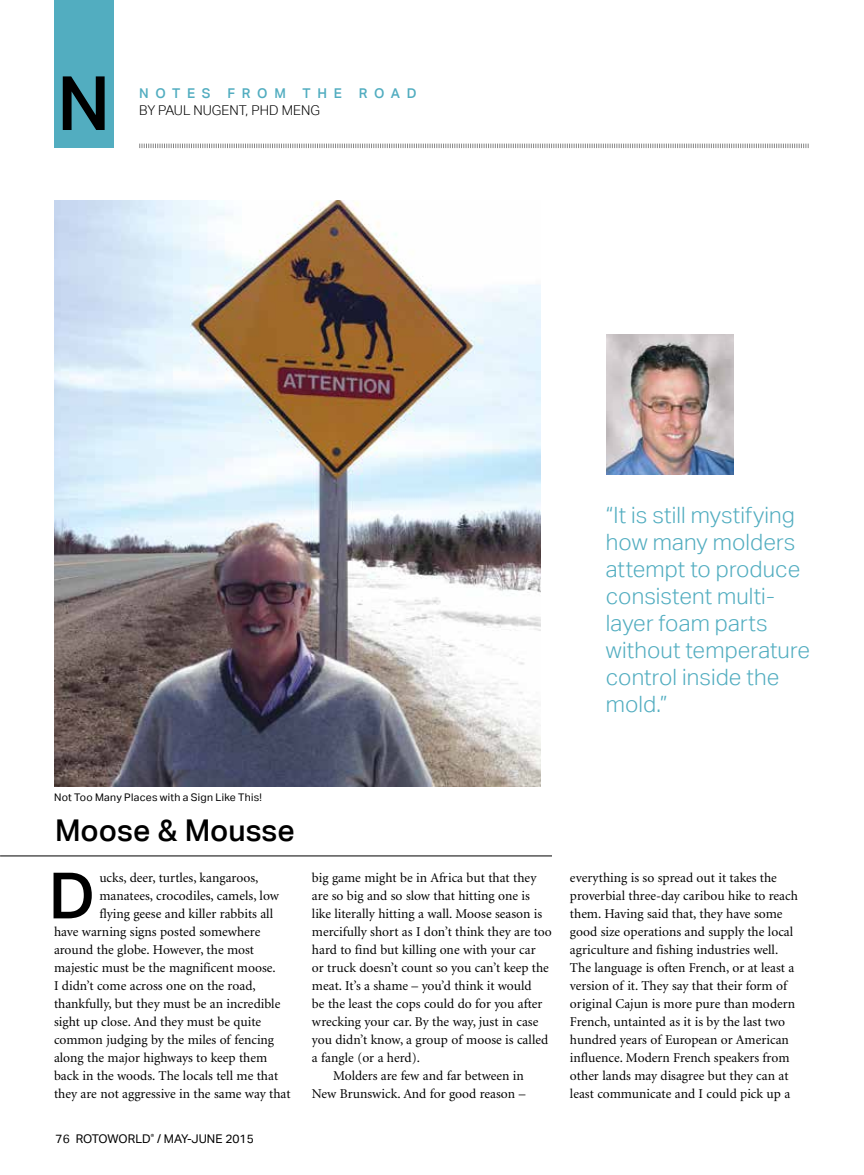
<style>
.page{position:relative;width:864px;height:1175px;background:#fff}
.page>*{position:absolute;margin:0;border:0;box-sizing:border-box;transform-origin:0 0}
.t1{font:500 75px "Aktiv Grotesk";color:#000}
.t2{font:500 63.9px "Aktiv Grotesk";color:#000}
.t3{font:500 30px "Aktiv Grotesk";color:#000}
.t4{font:300 22.5px/27px "Aktiv Grotesk";letter-spacing:.005em;color:#52adc0}
.t5{font:13.5px/18px "Minion";color:#000}
.t6{font:300 13.5px "Aktiv Grotesk";color:#000}
.t7{font:500 13.5px "Aktiv Grotesk";letter-spacing:.5em;color:#52adc0}
.t8{font:12px "Aktiv Grotesk";color:#000}
.t9{font:10.5px "Aktiv Grotesk";letter-spacing:.025em;color:#000}
</style>
<div class="page">
<svg style="left:139px;top:143px;width:670px;height:6px"></svg>
<div style="left:54px;top:0;width:59px;height:148px;background:#52adc0"></div>
<img style="left:54px;top:200px;width:487px;height:586px">
<img style="left:606px;top:335px;width:127px;height:140px">
<hr style="left:0;top:855px;width:552px;height:1px;background:#000">
<h1 class="t1" style="left:57px;top:58px;width:55px">N</h1>
<p class="t7" style="left:139px;top:86px;width:279px">NOTES FROM THE ROAD</p>
<p class="t6" style="left:139px;top:102px;width:182px">BY PAUL NUGENT, PHD MENG</p>
<h3 class="t4" style="left:606px;top:501px;width:206px">“It is still mystifying how many molders attempt to produce consistent multi&shy;layer foam parts without temperature control inside the mold.”</h3>
<p class="t9" style="left:54px;top:791px;width:209px">Not Too Many Places with a Sign Like This!</p>
<h3 class="t3" style="left:55px;top:812px;width:241px">Moose &amp; Mousse</h3>
<h2 class="t2" style="left:49px;top:857px;width:48px">D</h2>
<p class="t5" style="left:99px;top:869px;width:161px">ucks, deer, turtles, kangaroos,</p>
<p class="t5" style="left:99px;top:887px;width:181px">manatees, crocodiles, camels, low</p>
<p class="t5" style="left:99px;top:905px;width:175px">flying geese and killer rabbits all</p>
<p class="t5" style="left:54px;top:923px;width:208px">have warning signs posted somewhere</p>
<p class="t5" style="left:54px;top:941px;width:202px">around the globe. However, the most</p>
<p class="t5" style="left:54px;top:959px;width:223px">majestic must be the magnificent moose.</p>
<p class="t5" style="left:54px;top:977px;width:203px">I didn’t come across one on the road,</p>
<p class="t5" style="left:54px;top:995px;width:228px">thankfully, but they must be an incredible</p>
<p class="t5" style="left:54px;top:1013px;width:209px">sight up close. And they must be quite</p>
<p class="t5" style="left:54px;top:1031px;width:222px">common judging by the miles of fencing</p>
<p class="t5" style="left:54px;top:1049px;width:215px">along the major highways to keep them</p>
<p class="t5" style="left:54px;top:1067px;width:226px">back in the woods. The locals tell me that</p>
<p class="t5" style="left:54px;top:1085px;width:238px">they are not aggressive in the same way that</p>
<p class="t8" style="left:56px;top:1131px;width:200px">76 ROTOWORLD<sup>®</sup> / MAY-JUNE 2015</p>
<p class="t5" style="left:312px;top:869px;width:226px">big game might be in Africa but that they</p>
<p class="t5" style="left:312px;top:887px;width:219px">are so big and so slow that hitting one is</p>
<p class="t5" style="left:312px;top:905px;width:232px">like literally hitting a wall. Moose season is</p>
<p class="t5" style="left:312px;top:923px;width:241px">mercifully short as I don’t think they are too</p>
<p class="t5" style="left:312px;top:941px;width:225px">hard to find but killing one with your car</p>
<p class="t5" style="left:312px;top:959px;width:238px">or truck doesn’t count so you can’t keep the</p>
<p class="t5" style="left:312px;top:977px;width:221px">meat. It’s a shame – you’d think it would</p>
<p class="t5" style="left:312px;top:995px;width:232px">be the least the cops could do for you after</p>
<p class="t5" style="left:312px;top:1013px;width:228px">wrecking your car. By the way, just in case</p>
<p class="t5" style="left:312px;top:1031px;width:238px">you didn’t know, a group of moose is called</p>
<p class="t5" style="left:312px;top:1049px;width:109px">a fangle (or a herd).</p>
<p class="t5" style="left:333px;top:1067px;width:192px">Molders are few and far between in</p>
<p class="t5" style="left:312px;top:1085px;width:215px">New Brunswick. And for good reason –</p>
<p class="t5" style="left:570px;top:869px;width:229px">everything is so spread out it takes the proverbial three-day caribou hike to reach them. Having said that, they have some good size operations and supply the local agriculture and fishing industries well.<br>The language is often French, or at least a version of it. They say that their form of original Cajun is more pure than modern French, untainted as it is by the last two hundred years of European or American influence. Modern French speakers from other lands may disagree but they can at least communicate and I could pick up a</p>
</div>
